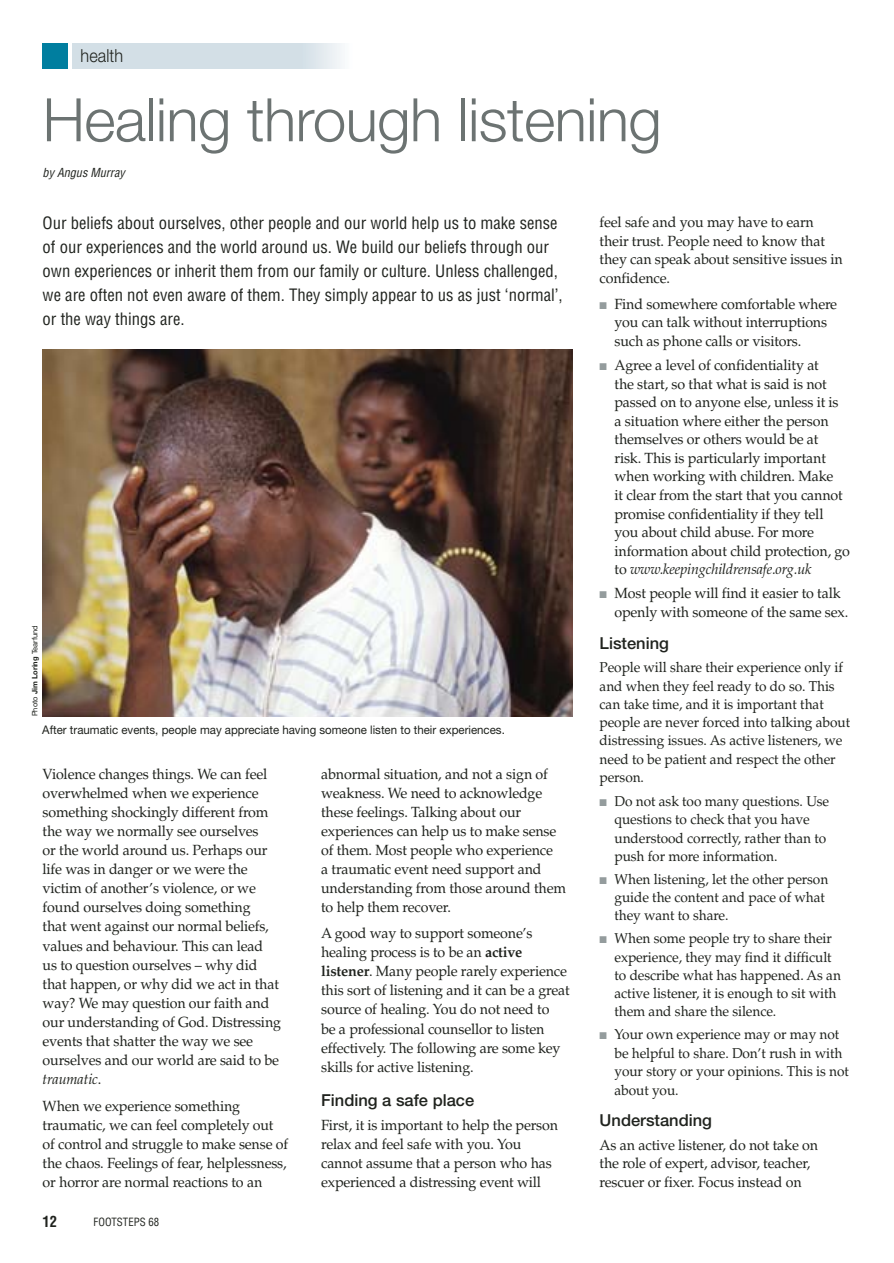
<style>
.page{position:relative;width:894px;height:1263px;background:#fff}
.page>*{position:absolute;margin:0;border:0;box-sizing:border-box;transform-origin:0 0}
.t1{font:300 60px "Helvetica Neue";letter-spacing:-.01em;color:#6c7372}
.t2{font:300 18px "Helvetica Neue";letter-spacing:.005em;color:#20231e;scale:.9 1}
.t3{font:condensed 16.65px/24px "Helvetica";color:#20231e}
.t4{font:500 16.5px "Helvetica Neue";color:#20231e}
.t5{font:700 condensed 15px "Helvetica";color:#20231e}
.t6{font:14.7px/19px "Palatino";letter-spacing:-.01em;color:#20231e}
.t7{font:14.25px/18.3px "Palatino";letter-spacing:-.005em;color:#20231e;scale:.96 1}
.t8{font:italic condensed 12.15px "Helvetica";color:#20231e}
.t9{font:11.85px "Helvetica Neue";color:#20231e}
.t10{font:condensed 11.1px "Helvetica";color:#20231e}
.t11{font:7.5px "Helvetica Neue";color:#20231e}
.s1{font-weight:700}
.s2{font-style:italic}
.s3{color:#949c9d}
</style>
<div class="page">
<img style="left:43px;top:350px;width:529px;height:366px">
<div style="left:72px;top:43px;width:230px;height:26px;background:#d3dfe6"></div>
<div style="left:43px;top:43px;width:25px;height:26px;background:#007e9f"></div>
<div style="left:302px;top:43px;width:51px;height:26px;background:linear-gradient(to right,#d3dfe6,#fdfefe)"></div>
<p class="t2" style="left:81px;top:49px;width:49px">health</p>
<h1 class="t1" style="left:43px;top:98px;width:621px">Healing through listening</h1>
<p class="t8" style="left:43px;top:168px;width:84px">by Angus Murray</p>
<p class="t3" style="left:43px;top:212px;width:522px">Our beliefs about ourselves, other people and our world help us to make sense of our experiences and the world around us. We build our beliefs through our own experiences or inherit them from our family or culture. Unless challenged, we are often not even aware of them. They simply appear to us as just ‘normal’, or the way things are.</p>
<p class="t11" style="left:32px;top:716px;width:93px;rotate:-90deg">Photo <span class="s1">Jim Loring</span> Tearfund</p>
<p class="t9" style="left:42px;top:726px;width:464px">After traumatic events, people may appreciate having someone listen to their experiences.</p>
<p class="t6" style="left:43px;top:766px;width:240px">Violence changes things. We can feel overwhelmed when we experience something shockingly different from the way we normally see ourselves<br>or the world around us. Perhaps our life was in danger or we were the victim of another’s violence, or we found ourselves doing something<br>that went against our normal beliefs, values and behaviour. This can lead us to question ourselves – why did that happen, or why did we act in that way? We may question our faith and our understanding of God. Distressing events that shatter the way we see ourselves and our world are said to be <span class="s2">traumatic</span>.</p>
<p class="t6" style="left:43px;top:1098px;width:247px">When we experience something traumatic, we can feel completely out of control and struggle to make sense of the chaos. Feelings of fear, helplessness, or horror are normal reactions to an</p>
<p class="t5" style="left:43px;top:1216px;width:16px">12</p>
<p class="t10" style="left:94px;top:1217px;width:67px">FOOTSTEPS 68</p>
<p class="t6" style="left:321px;top:766px;width:246px">abnormal situation, and not a sign of weakness. We need to acknowledge these feelings. Talking about our experiences can help us to make sense of them. Most people who experience<br>a traumatic event need support and understanding from those around them to help them recover.</p>
<p class="t6" style="left:321px;top:925px;width:250px">A good way to support someone’s healing process is to be an <span class="s1">active listener</span>. Many people rarely experience this sort of listening and it can be a great source of healing. You do not need to<br>be a professional counsellor to listen effectively. The following are some key skills for active listening.</p>
<p class="t4" style="left:321px;top:1094px;width:155px">Finding a safe place</p>
<p class="t6" style="left:321px;top:1117px;width:238px">First, it is important to help the person relax and feel safe with you. You cannot assume that a person who has experienced a distressing event will</p>
<p class="t6" style="left:600px;top:214px;width:245px">feel safe and you may have to earn their trust. People need to know that they can speak about sensitive issues in confidence.</p>
<p class="t6" style="left:615px;top:296px;width:224px;line-height:18.6px;text-indent:-15px"><span class="s3">■</span> Find somewhere comfortable where you can talk without interruptions such as phone calls or visitors.</p>
<p class="t6" style="left:615px;top:357px;width:237px;line-height:18.6px;text-indent:-15px"><span class="s3">■</span> Agree a level of confidentiality at<br>the start, so that what is said is not passed on to anyone else, unless it is<br>a situation where either the person themselves or others would be at<br>risk. This is particularly important when working with children. Make<br>it clear from the start that you cannot promise confidentiality if they tell you about child abuse. For more information about child protection, go to <span class="s2">www.keepingchildrensafe.org.uk</span></p>
<p class="t6" style="left:615px;top:586px;width:235px;line-height:18.6px;text-indent:-15px"><span class="s3">■</span> Most people will find it easier to talk openly with someone of the same sex.</p>
<p class="t4" style="left:600px;top:638px;width:71px">Listening</p>
<p class="t7" style="left:600px;top:660px;width:262px">People will share their experience only if and when they feel ready to do so. This can take time, and it is important that people are never forced into talking about distressing issues. As active listeners, we need to be patient and respect the other person.</p>
<p class="t7" style="left:615px;top:794px;width:225px;text-indent:-15px"><span class="s3">■</span> Do not ask too many questions. Use questions to check that you have understood correctly, rather than to push for more information.</p>
<p class="t7" style="left:615px;top:872px;width:224px;text-indent:-15px"><span class="s3">■</span> When listening, let the other person guide the content and pace of what they want to share.</p>
<p class="t7" style="left:615px;top:931px;width:237px;text-indent:-15px"><span class="s3">■</span> When some people try to share their experience, they may find it difficult to describe what has happened. As an active listener, it is enough to sit with them and share the silence.</p>
<p class="t7" style="left:615px;top:1027px;width:246px;text-indent:-15px"><span class="s3">■</span> Your own experience may or may not be helpful to share. Don’t rush in with your story or your opinions. This is not about you.</p>
<p class="t4" style="left:600px;top:1115px;width:114px">Understanding</p>
<p class="t6" style="left:600px;top:1137px;width:220px">As an active listener, do not take on the role of expert, advisor, teacher, rescuer or fixer. Focus instead on</p>
</div>
